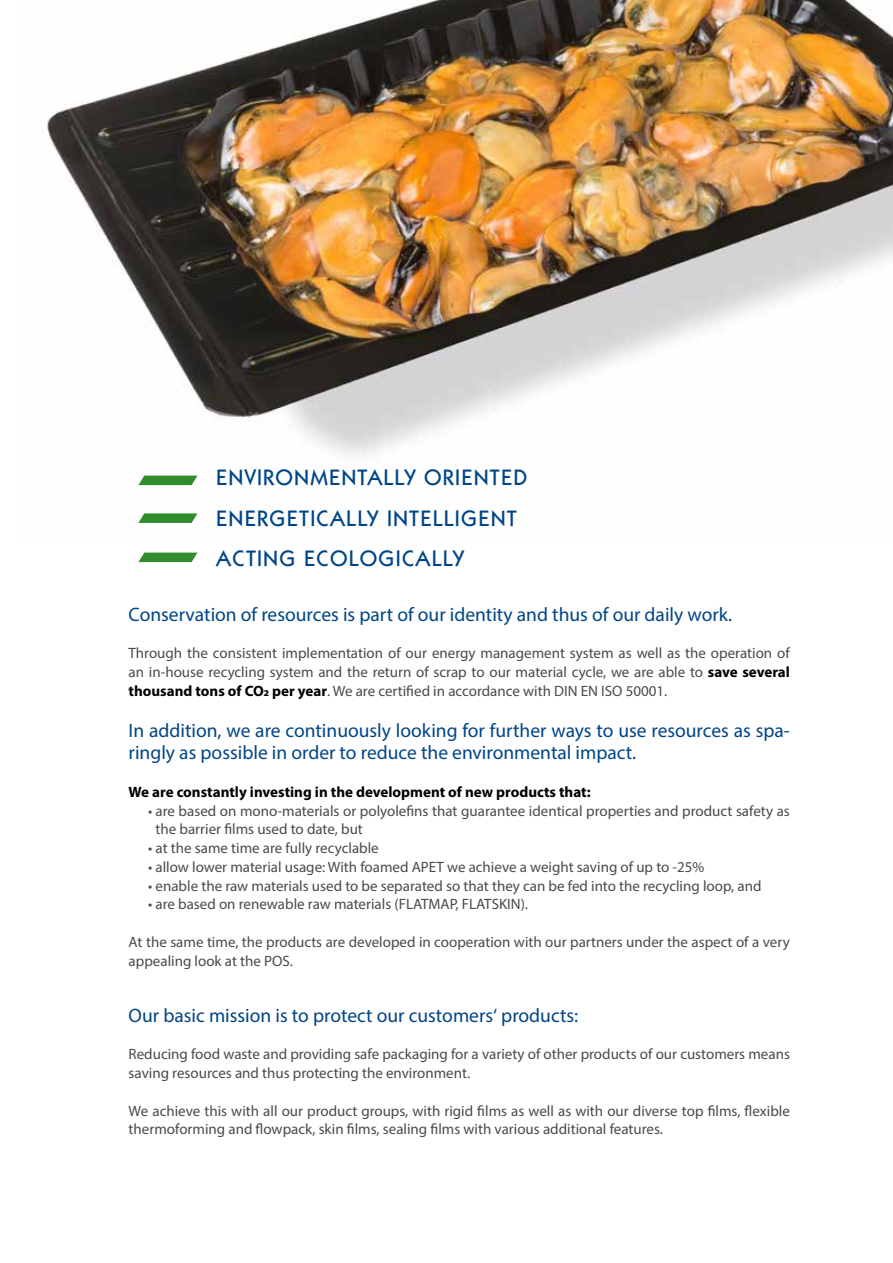
<style>
.page{position:relative;width:893px;height:1263px;background:#fff}
.page>*{position:absolute;margin:0;border:0;box-sizing:border-box;transform-origin:0 0}
.t1{font:500 22.5px/40.5px "Itc Kabel";letter-spacing:.05em;color:#004587}
.t2{font:19.5px/22.5px "Myriad Pro";color:#004587}
.t3{font:15px/18.8px "Myriad Pro";color:#4a4a49}
.t4{font:700 15px "Myriad Pro";color:#000}
.s1{font-weight:700;color:#000}
</style>
<div class="page">
<img style="left:47px;top:0;width:846px;height:514px">
<svg style="left:138px;top:476px;width:59px;height:9px"></svg>
<svg style="left:138px;top:513px;width:59px;height:10px"></svg>
<svg style="left:138px;top:553px;width:59px;height:9px"></svg>
<h1 class="t1" style="left:216px;top:457px;width:312px">ENVIRONMENTALLY ORIENTED<br>ENERGETICALLY INTELLIGENT<br>ACTING ECOLOGICALLY</h1>
<h2 class="t2" style="left:129px;top:602px;width:605px">Conservation of resources is part of our identity and thus of our daily work.</h2>
<p class="t3" style="left:129px;top:643px;width:663px;text-align:justify">Through the consistent implementation of our energy management system as well as the operation of an in-house recycling system and the return of scrap to our material cycle, we are able to <span class="s1">save several thousand tons of CO2 per year</span>. We are certified in accordance with DIN EN ISO 50001.</p>
<h2 class="t2" style="left:129px;top:719px;width:663px">In addition, we are continuously looking for further ways to use resources as spa&shy;ringly as possible in order to reduce the environmental impact.</h2>
<p class="t4" style="left:129px;top:782px;width:463px">We are constantly investing in the development of new products that:</p>
<p class="t3" style="left:156px;top:801px;width:636px;text-indent:-7px">• are based on mono-materials or polyolefins that guarantee identical properties and product safety as the barrier films used to date, but</p>
<p class="t3" style="left:148px;top:838px;width:232px">• at the same time are fully recyclable</p>
<p class="t3" style="left:148px;top:857px;width:558px">• allow lower material usage: With foamed APET we achieve a weight saving of up to -25%</p>
<p class="t3" style="left:148px;top:876px;width:615px">• enable the raw materials used to be separated so that they can be fed into the recycling loop, and</p>
<p class="t3" style="left:148px;top:895px;width:381px">• are based on renewable raw materials (FLATMAP, FLATSKIN).</p>
<p class="t3" style="left:129px;top:932px;width:663px">At the same time, the products are developed in cooperation with our partners under the aspect of a very appealing look at the POS.</p>
<h2 class="t2" style="left:129px;top:1004px;width:451px">Our basic mission is to protect our customers‘ products:</h2>
<p class="t3" style="left:129px;top:1045px;width:663px">Reducing food waste and providing safe packaging for a variety of other products of our customers means saving resources and thus protecting the environment.</p>
<p class="t3" style="left:129px;top:1101px;width:663px">We achieve this with all our product groups, with rigid films as well as with our diverse top films, flexible thermoforming and flowpack, skin films, sealing films with various additional features.</p>
</div>
